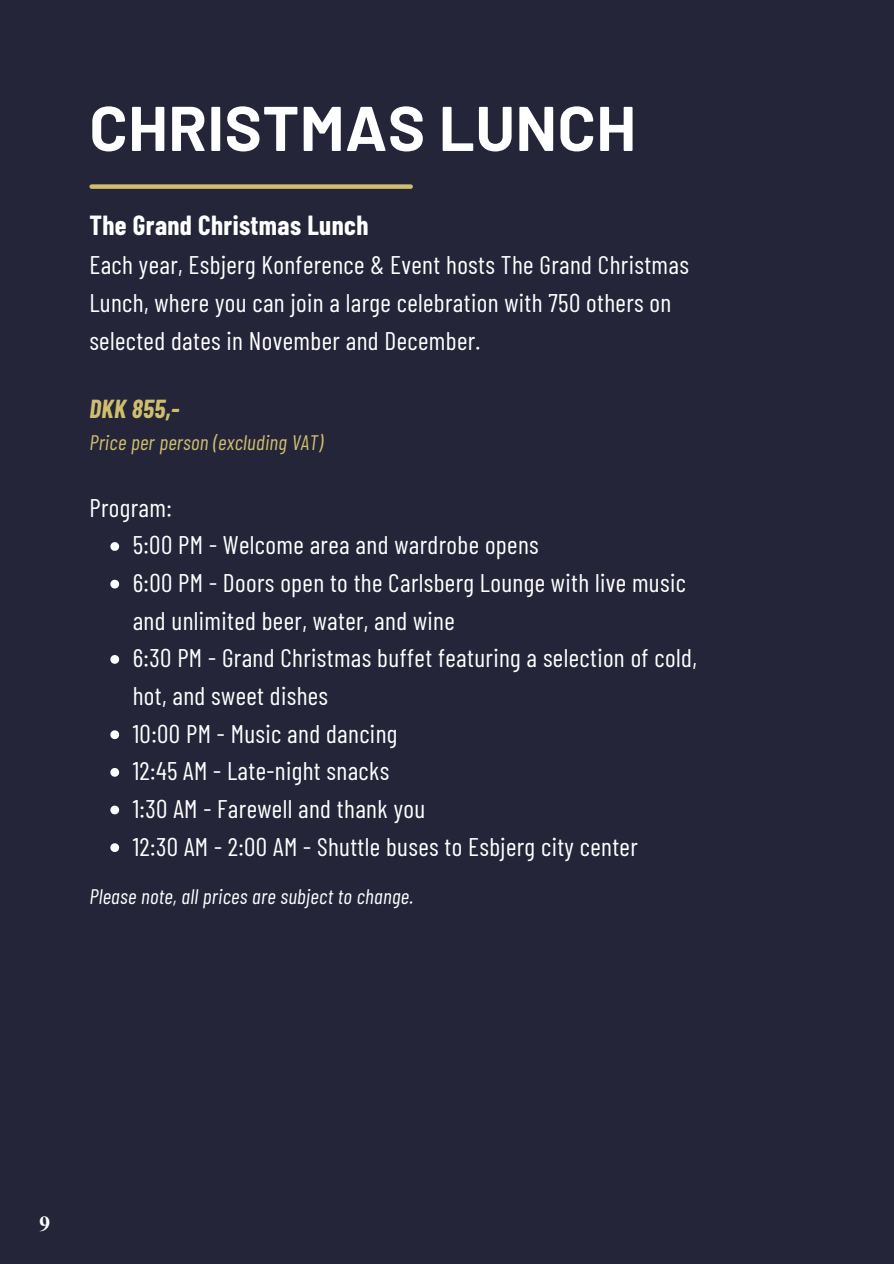
<style>
.page{position:relative;width:894px;height:1264px;background:#fff}
.page>*{position:absolute;margin:0;border:0;box-sizing:border-box;transform-origin:0 0}
.t1{font:700 63px "Barlow";letter-spacing:.01em;color:#fff}
.t2{font:700 27px "Barlow Condensed";letter-spacing:.015em;color:#fff}
.t3{font:25.5px/37.7px "Barlow Condensed";letter-spacing:.015em;color:#fff}
.t4{font:italic 700 25.5px "Barlow Condensed";letter-spacing:.015em;color:#d0be6e}
.t5{font:italic 21px "Barlow Condensed";letter-spacing:.015em;color:#fff}
.t6{font:italic 21px "Barlow Condensed";letter-spacing:.015em;color:#d0be6e}
.t7{font:700 21px "Times NRMT Pro";color:#fff}
</style>
<div class="page">
<div style="left:0;top:0;width:893px;height:1263px;background:#242539"></div>
<div style="left:92px;top:184px;width:318px;height:5px;background:#d0be6e"></div>
<svg style="left:110px;top:542px;width:9px;height:9px"></svg>
<svg style="left:110px;top:579px;width:9px;height:9px"></svg>
<svg style="left:110px;top:655px;width:9px;height:8px"></svg>
<svg style="left:110px;top:730px;width:9px;height:9px"></svg>
<svg style="left:110px;top:768px;width:9px;height:8px"></svg>
<svg style="left:110px;top:805px;width:9px;height:9px"></svg>
<svg style="left:110px;top:843px;width:9px;height:9px"></svg>
<h1 class="t1" style="left:89px;top:88px;width:548px">CHRISTMAS LUNCH</h1>
<p class="t2" style="left:89px;top:208px;width:280px">The Grand Christmas Lunch</p>
<p class="t3" style="left:89px;top:245px;width:601px">Each year, Esbjerg Konference &amp; Event hosts The Grand Christmas<br>Lunch, where you can join a large celebration with 750 others on selected dates in November and December.</p>
<p class="t4" style="left:89px;top:392px;width:92px">DKK 855,-</p>
<p class="t6" style="left:89px;top:429px;width:235px">Price per person (excluding VAT)</p>
<p class="t3" style="left:133px;top:487px;width:565px;text-indent:-43px">Program:<br>5:00 PM - Welcome area and wardrobe opens<br>6:00 PM - Doors open to the Carlsberg Lounge with live music and unlimited beer, water, and wine<br>6:30 PM - Grand Christmas buffet featuring a selection of cold, hot, and sweet dishes<br>10:00 PM - Music and dancing<br>12:45 AM - Late-night snacks<br>1:30 AM - Farewell and thank you<br>12:30 AM - 2:00 AM - Shuttle buses to Esbjerg city center</p>
<p class="t5" style="left:89px;top:882px;width:325px">Please note, all prices are subject to change.</p>
<p class="t7" style="left:39px;top:1215px;width:12px">9</p>
</div>
